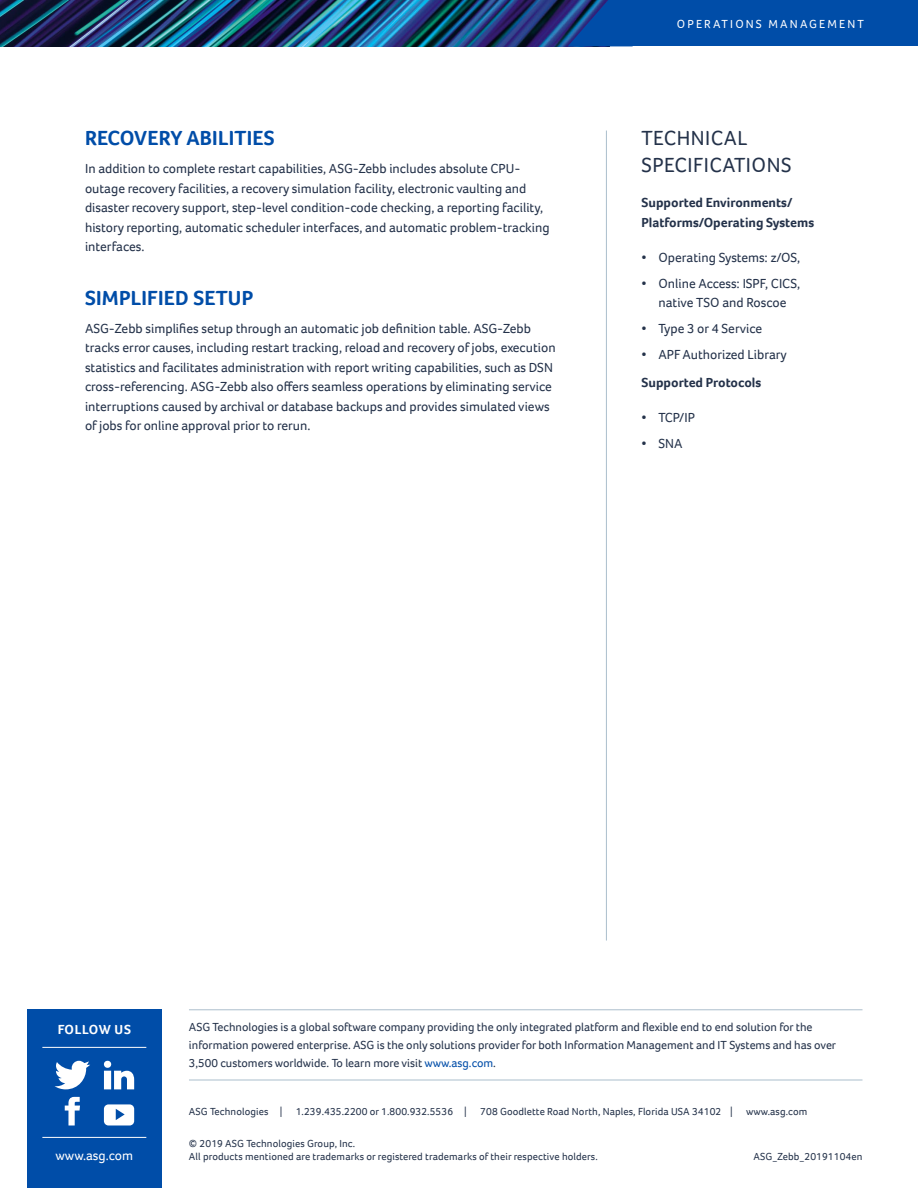
<style>
.page{position:relative;width:918px;height:1188px;background:#fff}
.page>*{position:absolute;margin:0;border:0;box-sizing:border-box;transform-origin:0 0}
.t1{font:700 21px "Foco";letter-spacing:.01em;color:#004da8}
.t2{font:21px/27px "Foco";letter-spacing:.025em;color:#24324a}
.t3{font:13.5px/19.5px "Foco";color:#24324a}
.t4{font:700 13.5px/19.5px "Foco";color:#24324a}
.t5{font:13.5px "Foco";color:#fff}
.t6{font:700 13.5px "Foco";letter-spacing:.04em;color:#fff}
.t7{font:12px/18px "Foco";color:#24324a}
.t8{font:12px "Foco";letter-spacing:.18em;color:#fff}
.t9{font:10.5px/13.5px "Foco";letter-spacing:.01em;color:#24324a}
.s1{color:#004da8}
</style>
<div class="page">
<div style="left:0;top:0;width:918px;height:46px;background:#004da8"></div>
<hr style="left:606px;top:131px;width:1px;height:810px;background:#abbecc">
<img style="left:0;top:0;width:568px;height:46px">
<hr style="left:189px;top:1009px;width:674px;height:1px;background:#abbecc">
<hr style="left:189px;top:1080px;width:674px;height:1px;background:#abbecc">
<div style="left:27px;top:1009px;width:135px;height:179px;background:#004da8"></div>
<hr style="left:42px;top:1047px;width:104px;height:1px;background:#fff">
<hr style="left:42px;top:1137px;width:104px;height:1px;background:#fff">
<svg style="left:65px;top:1097px;width:15px;height:28px"></svg>
<svg style="left:55px;top:1061px;width:35px;height:28px"></svg>
<svg style="left:104px;top:1104px;width:30px;height:21px"></svg>
<svg style="left:104px;top:1061px;width:30px;height:28px"></svg>
<svg style="left:568px;top:0;width:40px;height:46px"></svg>
<h1 class="t1" style="left:85px;top:124px;width:191px">RECOVERY ABILITIES</h1>
<p class="t3" style="left:85px;top:159px;width:466px">In addition to complete restart capabilities, ASG-Zebb includes absolute CPU&shy;outage recovery facilities, a recovery simulation facility, electronic vaulting and disaster recovery support, step-level condition-code checking, a reporting facility, history reporting, automatic scheduler interfaces, and automatic problem-tracking interfaces.</p>
<h1 class="t1" style="left:85px;top:284px;width:170px">SIMPLIFIED SETUP</h1>
<p class="t3" style="left:85px;top:318px;width:472px">ASG-Zebb simplifies setup through an automatic job definition table. ASG-Zebb tracks error causes, including restart tracking, reload and recovery of jobs, execution statistics and facilitates administration with report writing capabilities, such as DSN cross-referencing. ASG-Zebb also offers seamless operations by eliminating service interruptions caused by archival or database backups and provides simulated views of jobs for online approval prior to rerun.</p>
<p class="t8" style="left:677px;top:16px;width:189px">OPERATIONS MANAGEMENT</p>
<h1 class="t2" style="left:641px;top:125px;width:152px">TECHNICAL<br>SPECIFICATIONS</h1>
<p class="t4" style="left:641px;top:193px;width:174px">Supported Environments/<br>Platforms/Operating Systems</p>
<p class="t3" style="left:641px;top:247px;width:160px">• Operating Systems: z/OS,</p>
<p class="t3" style="left:641px;top:273px;width:160px;text-align:center">• Online Access: ISPF, CICS, native TSO and Roscoe</p>
<p class="t3" style="left:641px;top:319px;width:122px">• Type 3 or 4 Service</p>
<p class="t3" style="left:641px;top:345px;width:147px">• APF Authorized Library</p>
<p class="t4" style="left:641px;top:373px;width:121px">Supported Protocols</p>
<p class="t3" style="left:641px;top:408px;width:55px">• TCP/IP</p>
<p class="t3" style="left:641px;top:434px;width:43px">• SNA</p>
<p class="t6" style="left:58px;top:1021px;width:75px">FOLLOW US</p>
<p class="t5" style="left:56px;top:1147px;width:79px">www.asg.com</p>
<p class="t7" style="left:189px;top:1018px;width:649px">ASG Technologies is a global software company providing the only integrated platform and flexible end to end solution for the information powered enterprise. ASG is the only solutions provider for both Information Management and IT Systems and has over<br>3,500 customers worldwide. To learn more visit <span class="s1">www.asg.com</span>.</p>
<p class="t9" style="left:189px;top:1105px;width:95px">ASG Technologies |</p>
<p class="t9" style="left:296px;top:1105px;width:173px">1.239.435.2200 or 1.800.932.5536 |</p>
<p class="t9" style="left:480px;top:1105px;width:329px">708 Goodlette Road North, Naples, Florida USA 34102 | www.asg.com</p>
<p class="t9" style="left:189px;top:1136px;width:410px">© 2019 ASG Technologies Group, Inc.<br>All products mentioned are trademarks or registered trademarks of their respective holders.</p>
<p class="t9" style="left:753px;top:1150px;width:111px">ASG_Zebb_20191104en</p>
</div>
